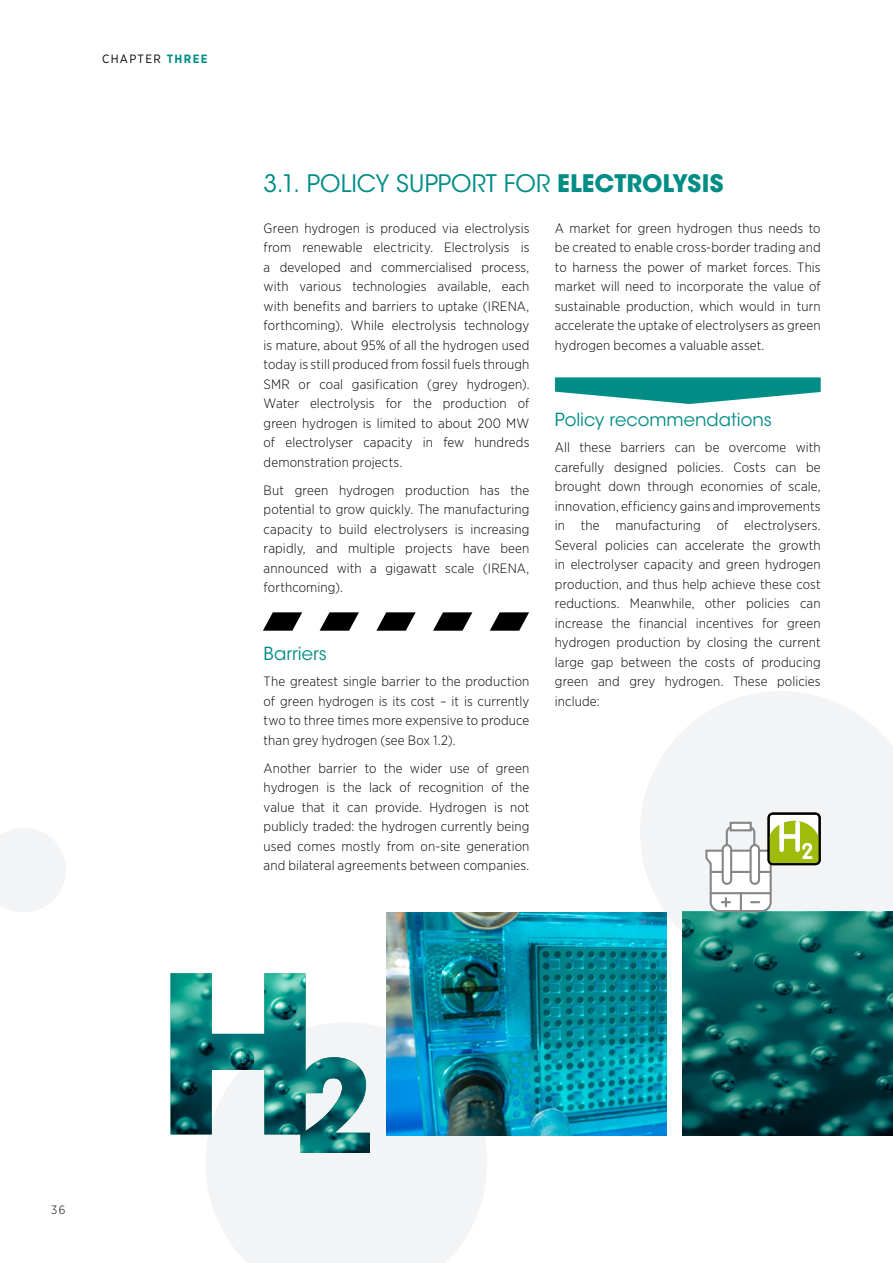
<style>
.page{position:relative;width:893px;height:1263px;background:#fff}
.page>*{position:absolute;margin:0;border:0;box-sizing:border-box;transform-origin:0 0}
.t1{font:24px "ITC Avant Garde Std";letter-spacing:.005em;color:#008d86}
.t2{font:300 21px "VAG Rounded";color:#fff}
.t3{font:18px "ITC Avant Garde Std";color:#008d86}
.t4{font:300 13.5px/19.5px "Gotham Narrow";letter-spacing:.01em;color:#000;text-align:justify}
.t5{font:12px "Gotham Narrow";letter-spacing:.11em;color:#000}
.t6{font:300 12px "Gotham Narrow";color:#000}
.s1{font-weight:700;color:#008d86}
.s2{font-weight:700}
</style>
<div class="page">
<svg style="left:206px;top:1025px;width:281px;height:238px;fill:#f3f4f5"></svg>
<svg style="left:0;top:828px;width:66px;height:84px"></svg>
<svg style="left:640px;top:691px;width:253px;height:240px;fill:#f3f4f5"></svg>
<img style="left:386px;top:912px;width:281px;height:223px">
<img style="left:682px;top:912px;width:211px;height:223px">
<svg style="left:263px;top:612px;width:39px;height:19px"></svg>
<svg style="left:320px;top:612px;width:39px;height:19px"></svg>
<svg style="left:490px;top:612px;width:39px;height:19px"></svg>
<svg style="left:433px;top:612px;width:39px;height:19px"></svg>
<svg style="left:376px;top:612px;width:40px;height:19px"></svg>
<svg style="left:555px;top:377px;width:266px;height:27px"></svg>
<div style="left:769px;top:814px;width:51px;height:50px;background:#fff;border-radius:4px"></div>
<svg style="left:704px;top:821px;width:118px;height:92px"></svg>
<div style="left:779px;top:823px;width:5px;height:27px;background:#fff"></div>
<div style="left:795px;top:823px;width:5px;height:27px;background:#fff"></div>
<div style="left:782px;top:834px;width:15px;height:5px;background:#fff"></div>
<div style="left:768px;top:812px;width:53px;height:53px;border:2px solid #000;border-radius:4px"></div>
<img style="left:171px;top:973px;width:199px;height:180px">
<p class="t5" style="left:102px;top:51px;width:107px">CHAPTER <span class="s1">THREE</span></p>
<h1 class="t1" style="left:264px;top:169px;width:461px">3.1. POLICY SUPPORT FOR <span class="s2">ELECTROLYSIS</span></h1>
<p class="t4" style="left:264px;top:218px;width:267px">Green hydrogen is produced via electrolysis from renewable electricity. Electrolysis is a developed and commercialised process, with various technologies available, each with benefits and barriers to uptake (IRENA, forthcoming). While electrolysis technology is mature, about 95% of all the hydrogen used today is still produced from fossil fuels through SMR or coal gasification (grey hydrogen).<br>Water electrolysis for the production of green hydrogen is limited to about 200 MW of electrolyser capacity in few hundreds demonstration projects.</p>
<p class="t4" style="left:264px;top:480px;width:267px">But green hydrogen production has the potential to grow quickly. The manufacturing capacity to build electrolysers is increasing rapidly, and multiple projects have been announced with a gigawatt scale (IRENA, forthcoming).</p>
<p class="t4" style="left:555px;top:218px;width:267px">A market for green hydrogen thus needs to be created to enable cross-border trading and to harness the power of market forces. This market will need to incorporate the value of sustainable production, which would in turn accelerate the uptake of electrolysers as green hydrogen becomes a valuable asset.</p>
<h3 class="t3" style="left:555px;top:409px;width:218px">Policy recommendations</h3>
<p class="t4" style="left:555px;top:437px;width:267px">All these barriers can be overcome with carefully designed policies. Costs can be brought down through economies of scale, innovation, efficiency gains and improvements in the manufacturing of electrolysers.<br>Several policies can accelerate the growth in electrolyser capacity and green hydrogen production, and thus help achieve these cost reductions. Meanwhile, other policies can increase the financial incentives for green hydrogen production by closing the current large gap between the costs of producing green and grey hydrogen. These policies include:</p>
<h3 class="t3" style="left:264px;top:643px;width:65px">Barriers</h3>
<p class="t4" style="left:264px;top:671px;width:267px">The greatest single barrier to the production of green hydrogen is its cost – it is currently two to three times more expensive to produce than grey hydrogen (see Box 1.2).</p>
<p class="t4" style="left:264px;top:758px;width:267px">Another barrier to the wider use of green hydrogen is the lack of recognition of the value that it can provide. Hydrogen is not publicly traded: the hydrogen currently being used comes mostly from on-site generation and bilateral agreements between companies.</p>
<h2 class="t2" style="left:802px;top:839px;width:13px">2</h2>
<p class="t6" style="left:51px;top:1202px;width:16px">36</p>
</div>
